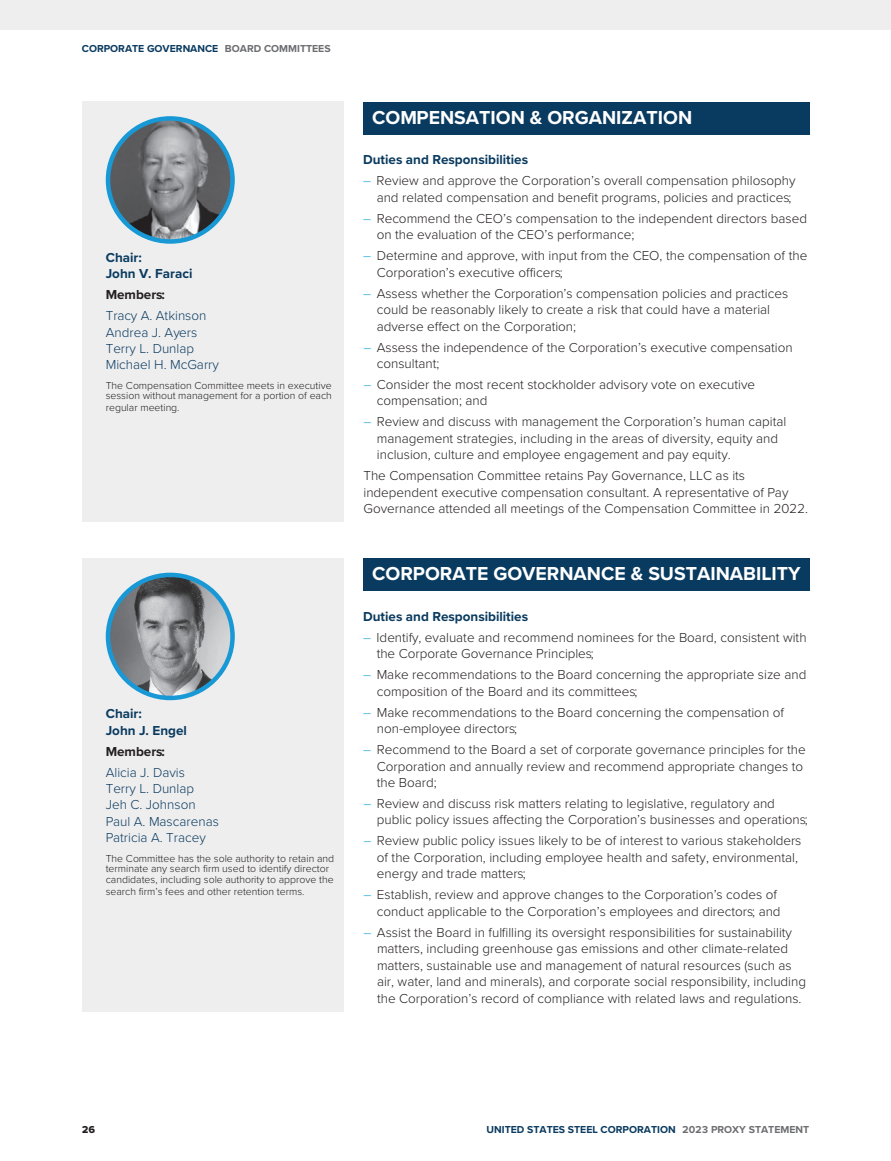
<style>
.page{position:relative;width:891px;height:1161px;background:#fff}
.page>*{position:absolute;margin:0;border:0;box-sizing:border-box;transform-origin:0 0}
.t1{font:700 19.5px "Proxima Nova T";color:#fff}
.t2{font:300 13.5px/16.5px "Proxima Nova T";color:#231f20}
.t3{font:300 13.5px "Proxima Nova T";color:#093a5f}
.t4{font:700 13.5px "Proxima Nova T";color:#093a5f}
.t5{font:700 13.5px "Proxima Nova T";color:#231f20}
.t6{font:300 10.5px/10.5px "Proxima Nova T";color:#231f20}
.t7{font:700 10.5px "Proxima Nova T";color:#093a5f}
.t8{font:10.5px "Proxima Nova T Extrabld";color:#231f20}
.s1{color:#6c6d70}
.s2{color:#0fa2dd}
</style>
<div class="page">
<div style="left:82px;top:102px;width:262px;height:420px;background:#eeeeef"></div>
<div style="left:82px;top:558px;width:262px;height:454px;background:#eeeeef"></div>
<div style="left:0;top:0;width:891px;height:30px;background:#eeeeef"></div>
<div style="left:363px;top:102px;width:446px;height:32px;background:#093a5f"></div>
<div style="left:363px;top:558px;width:446px;height:33px;background:#093a5f"></div>
<img style="left:105px;top:116px;width:130px;height:128px">
<img style="left:105px;top:572px;width:130px;height:129px">
<p class="t7" style="left:82px;top:45px;width:250px">CORPORATE GOVERNANCE <span class="s1">BOARD COMMITTEES</span></p>
<p class="t4" style="left:106px;top:253px;width:38px">Chair:</p>
<p class="t4" style="left:106px;top:269px;width:88px">John V. Faraci</p>
<p class="t5" style="left:106px;top:290px;width:61px">Members:</p>
<p class="t3" style="left:106px;top:311px;width:102px">Tracy A. Atkinson</p>
<p class="t3" style="left:106px;top:328px;width:93px">Andrea J. Ayers</p>
<p class="t3" style="left:106px;top:344px;width:90px">Terry L. Dunlap</p>
<p class="t3" style="left:106px;top:361px;width:115px">Michael H. McGarry</p>
<p class="t6" style="left:106px;top:381px;width:228px">The Compensation Committee meets in executive session without management for a portion of each</p>
<p class="t6" style="left:106px;top:404px;width:75px">regular meeting.</p>
<p class="t4" style="left:106px;top:709px;width:38px">Chair:</p>
<p class="t4" style="left:106px;top:726px;width:83px">John J. Engel</p>
<p class="t5" style="left:106px;top:747px;width:61px">Members:</p>
<p class="t3" style="left:106px;top:768px;width:81px">Alicia J. Davis</p>
<p class="t3" style="left:106px;top:784px;width:90px">Terry L. Dunlap</p>
<p class="t3" style="left:106px;top:801px;width:91px">Jeh C. Johnson</p>
<p class="t3" style="left:106px;top:817px;width:115px">Paul A. Mascarenas</p>
<p class="t3" style="left:106px;top:834px;width:102px">Patricia A. Tracey</p>
<p class="t6" style="left:106px;top:854px;width:230px">The Committee has the sole authority to retain and terminate any search firm used to identify director candidates, including sole authority to approve the</p>
<p class="t6" style="left:106px;top:887px;width:200px">search firm’s fees and other retention terms.</p>
<p class="t1" style="left:372px;top:111px;width:322px">COMPENSATION &amp; ORGANIZATION</p>
<p class="t4" style="left:363px;top:156px;width:166px">Duties and Responsibilities</p>
<p class="t2" style="left:377px;top:174px;width:421px;text-indent:-13px"><span class="s2">–</span> Review and approve the Corporation’s overall compensation philosophy and related compensation and benefit programs, policies and practices;</p>
<p class="t2" style="left:377px;top:211px;width:432px;text-indent:-13px"><span class="s2">–</span> Recommend the CEO’s compensation to the independent directors based on the evaluation of the CEO’s performance;</p>
<p class="t2" style="left:377px;top:249px;width:432px;text-indent:-13px"><span class="s2">–</span> Determine and approve, with input from the CEO, the compensation of the<br>Corporation’s executive officers;</p>
<p class="t2" style="left:377px;top:286px;width:413px;text-indent:-13px"><span class="s2">–</span> Assess whether the Corporation’s compensation policies and practices could be reasonably likely to create a risk that could have a material adverse effect on the Corporation;</p>
<p class="t2" style="left:377px;top:340px;width:417px;text-indent:-13px"><span class="s2">–</span> Assess the independence of the Corporation’s executive compensation consultant;</p>
<p class="t2" style="left:377px;top:378px;width:380px;text-indent:-13px"><span class="s2">–</span> Consider the most recent stockholder advisory vote on executive compensation; and</p>
<p class="t2" style="left:377px;top:415px;width:411px;text-indent:-13px"><span class="s2">–</span> Review and discuss with management the Corporation’s human capital management strategies, including in the areas of diversity, equity and inclusion, culture and employee engagement and pay equity.</p>
<p class="t2" style="left:363px;top:469px;width:446px">The Compensation Committee retains Pay Governance, LLC as its independent executive compensation consultant. A representative of Pay<br>Governance attended all meetings of the Compensation Committee in 2022.</p>
<p class="t1" style="left:372px;top:568px;width:430px">CORPORATE GOVERNANCE &amp; SUSTAINABILITY</p>
<p class="t4" style="left:363px;top:612px;width:166px">Duties and Responsibilities</p>
<p class="t2" style="left:377px;top:631px;width:431px;text-indent:-13px"><span class="s2">–</span> Identify, evaluate and recommend nominees for the Board, consistent with the Corporate Governance Principles;</p>
<p class="t2" style="left:377px;top:668px;width:431px;text-indent:-13px"><span class="s2">–</span> Make recommendations to the Board concerning the appropriate size and composition of the Board and its committees;</p>
<p class="t2" style="left:377px;top:705px;width:409px;text-indent:-13px"><span class="s2">–</span> Make recommendations to the Board concerning the compensation of non-employee directors;</p>
<p class="t2" style="left:377px;top:743px;width:431px;text-indent:-13px"><span class="s2">–</span> Recommend to the Board a set of corporate governance principles for the<br>Corporation and annually review and recommend appropriate changes to the Board;</p>
<p class="t2" style="left:377px;top:797px;width:433px;text-indent:-13px"><span class="s2">–</span> Review and discuss risk matters relating to legislative, regulatory and public policy issues affecting the Corporation’s businesses and operations;</p>
<p class="t2" style="left:377px;top:834px;width:426px;text-indent:-13px"><span class="s2">–</span> Review public policy issues likely to be of interest to various stakeholders of the Corporation, including employee health and safety, environmental, energy and trade matters;</p>
<p class="t2" style="left:363px;top:888px;width:419px;text-align:right"><span class="s2">–</span> Establish, review and approve changes to the Corporation’s codes of conduct applicable to the Corporation’s employees and directors; and</p>
<p class="t2" style="left:377px;top:925px;width:431px;text-indent:-13px"><span class="s2">–</span> Assist the Board in fulfilling its oversight responsibilities for sustainability matters, including greenhouse gas emissions and other climate-related matters, sustainable use and management of natural resources (such as air, water, land and minerals), and corporate social responsibility, including the Corporation’s record of compliance with related laws and regulations.</p>
<p class="t8" style="left:82px;top:1126px;width:15px">26</p>
<p class="t7" style="left:487px;top:1126px;width:324px">UNITED STATES STEEL CORPORATION <span class="s1">2023 PROXY STATEMENT</span></p>
</div>
